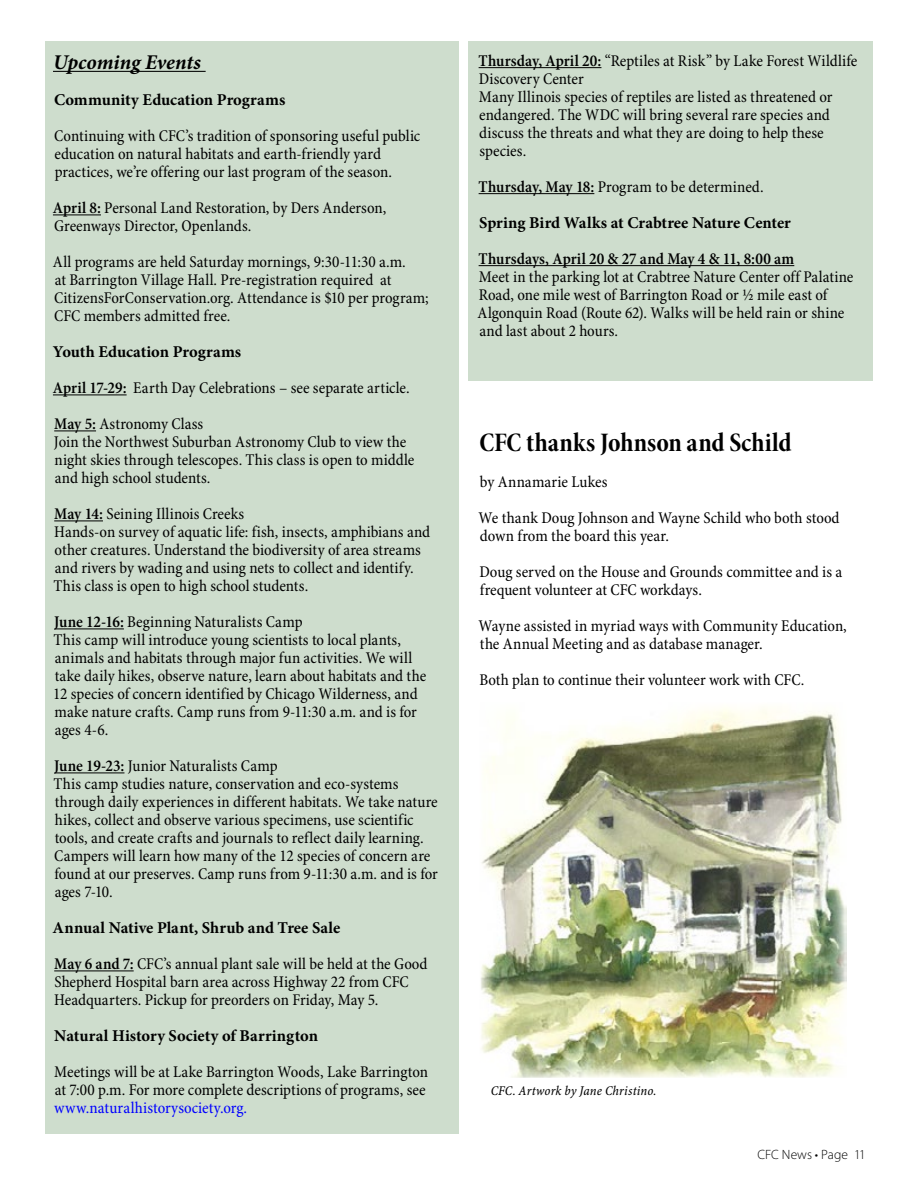
<style>
.page{position:relative;width:918px;height:1188px;background:#fff}
.page>*{position:absolute;margin:0;border:0;box-sizing:border-box;transform-origin:0 0}
.t1{font:27px "Minion Pro Bold Cn Subh";color:#000}
.t2{font:italic 700 21px "Minion Pro";letter-spacing:-.005em;color:#000}
.t3{font:condensed 16.5px/18px "Minion Pro";color:#000}
.t4{font:700 16.5px/36px "Minion Pro";color:#000}
.t5{font:600 condensed 16.5px "Minion Pro";letter-spacing:.005em;color:#000}
.t6{font:condensed 16.5px "Minion Pro";letter-spacing:.005em;color:#00f}
.t7{font:13.5px "Minion Pro Cn It Capt";letter-spacing:.01em;color:#000}
.t8{font:300 13.5px "Myriad Pro";color:#000}
.s1{font-weight:600}
.s2{font-weight:700;font-stretch:normal}
.s3{font-weight:600;font-stretch:condensed}
.s4{font-weight:400;font-stretch:condensed}
</style>
<div class="page">
<div style="left:468px;top:41px;width:405px;height:339px;background:#ceddcd"></div>
<div style="left:45px;top:41px;width:414px;height:1093px;background:#ceddcd"></div>
<hr style="left:53px;top:71px;width:153px;height:1px;background:#000">
<hr style="left:53px;top:215px;width:48px;height:1px;background:#000">
<hr style="left:53px;top:395px;width:74px;height:1px;background:#000">
<hr style="left:54px;top:431px;width:42px;height:1px;background:#000">
<hr style="left:54px;top:521px;width:49px;height:1px;background:#000">
<hr style="left:54px;top:629px;width:70px;height:1px;background:#000">
<hr style="left:54px;top:773px;width:70px;height:1px;background:#000">
<hr style="left:54px;top:971px;width:80px;height:1px;background:#000">
<hr style="left:479px;top:67px;width:122px;height:1px;background:#000">
<hr style="left:479px;top:193px;width:115px;height:1px;background:#000">
<hr style="left:479px;top:265px;width:315px;height:1px;background:#000">
<img style="left:480px;top:707px;width:367px;height:371px">
<p class="t2" style="left:53px;top:48px;width:150px">Upcoming Events</p>
<p class="t4" style="left:54px;top:82px;width:233px">Community Education Programs</p>
<p class="t3" style="left:54px;top:128px;width:368px">Continuing with CFC’s tradition of sponsoring useful public education on natural habitats and earth-friendly yard practices, we’re offering our last program of the season.</p>
<p class="t3" style="left:53px;top:200px;width:335px"><span class="s1">April 8:</span> Personal Land Restoration, by Ders Anderson,<br>Greenways Director, Openlands.</p>
<p class="t3" style="left:53px;top:254px;width:378px">All programs are held Saturday mornings, 9:30-11:30 a.m.<br>at Barrington Village Hall. Pre-registration required at CitizensForConservation.org. Attendance is $10 per program; CFC members admitted free.</p>
<p class="t3" style="left:53px;top:335px;width:358px;line-height:36px"><span class="s2">Youth Education Programs<br></span><span class="s1">April 17-29:</span> Earth Day Celebrations – see separate article.<br><span class="s1">May 5:</span> Astronomy Class</p>
<p class="t3" style="left:54px;top:434px;width:362px">Join the Northwest Suburban Astronomy Club to view the night skies through telescopes. This class is open to middle and high school students.</p>
<p class="t3" style="left:54px;top:506px;width:378px"><span class="s1">May 14:</span> Seining Illinois Creeks<br>Hands-on survey of aquatic life: fish, insects, amphibians and other creatures. Understand the biodiversity of area streams and rivers by wading and using nets to collect and identify.<br>This class is open to high school students.</p>
<p class="t3" style="left:53px;top:614px;width:375px"><span class="s1">June 12-16:</span> Beginning Naturalists Camp<br>This camp will introduce young scientists to local plants, animals and habitats through major fun activities. We will take daily hikes, observe nature, learn about habitats and the 12 species of concern identified by Chicago Wilderness, and make nature crafts. Camp runs from 9-11:30 a.m. and is for ages 4-6.</p>
<p class="t3" style="left:54px;top:758px;width:386px"><span class="s1">June 19-23:</span> Junior Naturalists Camp<br>This camp studies nature, conservation and eco-systems through daily experiences in different habitats. We take nature hikes, collect and observe various specimens, use scientific tools, and create crafts and journals to reflect daily learning.<br>Campers will learn how many of the 12 species of concern are found at our preserves. Camp runs from 9-11:30 a.m. and is for ages 7-10.</p>
<p class="t3" style="left:53px;top:911px;width:376px;line-height:36px"><span class="s2">Annual Native Plant, Shrub and Tree Sale<br></span><span class="s1">May 6 and 7:</span> CFC’s annual plant sale will be held at the Good</p>
<p class="t3" style="left:54px;top:974px;width:356px">Shepherd Hospital barn area across Highway 22 from CFC<br>Headquarters. Pickup for preorders on Friday, May 5.</p>
<p class="t4" style="left:54px;top:1018px;width:265px">Natural History Society of Barrington</p>
<p class="t3" style="left:54px;top:1064px;width:375px">Meetings will be at Lake Barrington Woods, Lake Barrington at 7:00 p.m. For more complete descriptions of programs, see</p>
<p class="t6" style="left:54px;top:1098px;width:195px">www.naturalhistorysociety.org.</p>
<p class="t3" style="left:479px;top:52px;width:380px"><span class="s1">Thursday, April 20:</span> “Reptiles at Risk” by Lake Forest Wildlife Discovery Center<br>Many Illinois species of reptiles are listed as threatened or endangered. The WDC will bring several rare species and discuss the threats and what they are doing to help these species.</p>
<p class="t4" style="left:479px;top:169px;width:314px"><span class="s3">Thursday, May 18:</span> <span class="s4">Program to be determined.<br></span>Spring Bird Walks at Crabtree Nature Center</p>
<p class="t5" style="left:479px;top:249px;width:317px">Thursdays, April 20 &amp; 27 and May 4 &amp; 11, 8:00 am</p>
<p class="t3" style="left:478px;top:268px;width:377px">Meet in the parking lot at Crabtree Nature Center off Palatine Road, one mile west of Barrington Road or ½ mile east of Algonquin Road (Route 62). Walks will be held rain or shine and last about 2 hours.</p>
<h1 class="t1" style="left:479px;top:426px;width:314px">CFC thanks Johnson and Schild</h1>
<p class="t3" style="left:479px;top:464px;width:362px;line-height:36px">by Annamarie Lukes<br>We thank Doug Johnson and Wayne Schild who both stood</p>
<p class="t3" style="left:480px;top:518px;width:364px;line-height:36px">down from the board this year.<br>Doug served on the House and Grounds committee and is a</p>
<p class="t3" style="left:479px;top:572px;width:370px;line-height:36px">frequent volunteer at CFC workdays.<br>Wayne assisted in myriad ways with Community Education,</p>
<p class="t3" style="left:479px;top:626px;width:326px;line-height:36px">the Annual Meeting and as database manager.<br>Both plan to continue their volunteer work with CFC.</p>
<p class="t7" style="left:491px;top:1083px;width:167px">CFC. Artwork by Jane Christino.</p>
<p class="t8" style="left:758px;top:1147px;width:110px">CFC News • Page 11</p>
</div>
